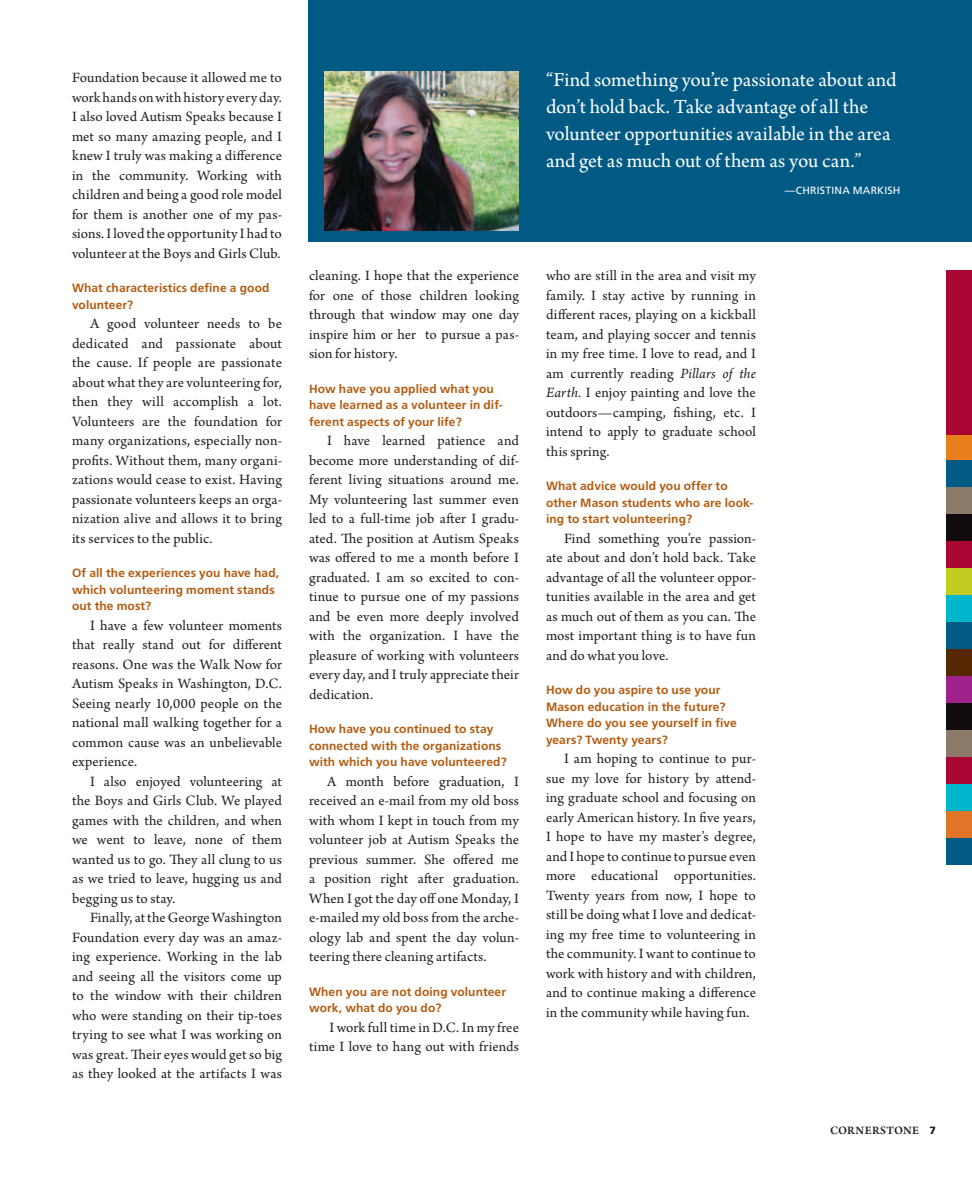
<style>
.page{position:relative;width:972px;height:1188px;background:#fff}
.page>*{position:absolute;margin:0;border:0;box-sizing:border-box;transform-origin:0 0}
.t1{font:21px/27px "Arno Pro";letter-spacing:-.005em;color:#fff}
.t2{font:15px/19.5px "Arno Pro";letter-spacing:.005em;color:#231f20;text-align:justify}
.t3{font:700 12px/16.5px "Frutiger";letter-spacing:.01em;color:#b25c11}
.t4{font:600 12px "Arno Pro";letter-spacing:.02em;color:#231f20}
.t5{font:10.5px "Frutiger";letter-spacing:.07em;color:#fff}
.s1{font-style:italic}
.s2{font-family:"Frutiger";font-weight:900;font-size:10.5px}
</style>
<div class="page">
<div style="left:946px;top:838px;width:26px;height:27px;background:#005a84"></div>
<div style="left:946px;top:622px;width:26px;height:27px;background:#005a84"></div>
<div style="left:946px;top:730px;width:26px;height:27px;background:#8a7a67"></div>
<div style="left:946px;top:514px;width:26px;height:27px;background:#130c0e"></div>
<div style="left:946px;top:784px;width:26px;height:27px;background:#00b6cc"></div>
<div style="left:946px;top:568px;width:26px;height:27px;background:#c2cd23"></div>
<div style="left:946px;top:676px;width:26px;height:27px;background:#9f218b"></div>
<div style="left:946px;top:460px;width:26px;height:27px;background:#005a84"></div>
<div style="left:946px;top:811px;width:26px;height:27px;background:#e07427"></div>
<div style="left:946px;top:595px;width:26px;height:27px;background:#00b6cc"></div>
<div style="left:946px;top:703px;width:26px;height:27px;background:#130c0e"></div>
<div style="left:946px;top:487px;width:26px;height:27px;background:#8a7a67"></div>
<div style="left:946px;top:757px;width:26px;height:27px;background:#ab0534"></div>
<div style="left:946px;top:541px;width:26px;height:27px;background:#ab0534"></div>
<div style="left:946px;top:649px;width:26px;height:27px;background:#572700"></div>
<div style="left:946px;top:433px;width:26px;height:27px;background:#e97e1d"></div>
<div style="left:946px;top:270px;width:26px;height:165px;background:#ab0534"></div>
<div style="left:309px;top:0;width:663px;height:241px;background:#005a84"></div>
<img style="left:325px;top:71px;width:194px;height:160px">
<p class="t2" style="left:72px;top:69px;width:212px">Foundation because it allowed me to work hands on with history every day.<br>I also loved Autism Speaks because I met so many amazing people, and I knew I truly was making a difference in the community. Working with children and being a good role model for them is another one of my pas&shy;sions. I loved the opportunity I had to volunteer at the Boys and Girls Club.</p>
<p class="t3" style="left:72px;top:280px;width:199px">What characteristics define a good volunteer?</p>
<p class="t2" style="left:72px;top:315px;width:212px;text-indent:18px">A good volunteer needs to be dedicated and passionate about the cause. If people are passionate about what they are volunteering for, then they will accomplish a lot.<br>Volunteers are the foundation for many organizations, especially non&shy;profits. Without them, many organi&shy;zations would cease to exist. Having passionate volunteers keeps an orga&shy;nization alive and allows it to bring its services to the public.</p>
<p class="t3" style="left:72px;top:565px;width:209px">Of all the experiences you have had, which volunteering moment stands out the most?</p>
<p class="t2" style="left:72px;top:616px;width:212px;text-indent:18px">I have a few volunteer moments that really stand out for different reasons. One was the Walk Now for Autism Speaks in Washington, D.C.<br>Seeing nearly 10,000 people on the national mall walking together for a common cause was an unbelievable experience.</p>
<p class="t2" style="left:72px;top:772px;width:212px;text-indent:18px">I also enjoyed volunteering at the Boys and Girls Club. We played games with the children, and when we went to leave, none of them wanted us to go. They all clung to us as we tried to leave, hugging us and begging us to stay.</p>
<p class="t2" style="left:72px;top:909px;width:212px;text-indent:18px">Finally, at the George Washington Foundation every day was an amaz&shy;ing experience. Working in the lab and seeing all the visitors come up to the window with their children who were standing on their tip-toes trying to see what I was working on was great. Their eyes would get so big as they looked at the artifacts I was</p>
<h1 class="t1" style="left:546px;top:68px;width:352px">“Find something you’re passionate about and don’t hold back. Take advantage of all the volunteer opportunities available in the area and get as much out of them as you can.”</h1>
<p class="t5" style="left:785px;top:184px;width:117px">—CHRISTINA MARKISH</p>
<p class="t2" style="left:309px;top:267px;width:211px">cleaning. I hope that the experience for one of those children looking through that window may one day inspire him or her to pursue a pas&shy;sion for history.</p>
<p class="t3" style="left:309px;top:380px;width:195px">How have you applied what you have learned as a volunteer in dif&shy;ferent aspects of your life?</p>
<p class="t2" style="left:309px;top:432px;width:212px;text-indent:18px">I have learned patience and become more understanding of dif&shy;ferent living situations around me.<br>My volunteering last summer even led to a full-time job after I gradu&shy;ated. The position at Autism Speaks was offered to me a month before I graduated. I am so excited to con&shy;tinue to pursue one of my passions and be even more deeply involved with the organization. I have the pleasure of working with volunteers every day, and I truly appreciate their dedication.</p>
<p class="t3" style="left:309px;top:721px;width:199px">How have you continued to stay connected with the organizations with which you have volunteered?</p>
<p class="t2" style="left:309px;top:772px;width:211px;text-indent:18px">A month before graduation, I received an e-mail from my old boss with whom I kept in touch from my volunteer job at Autism Speaks the previous summer. She offered me a position right after graduation.<br>When I got the day off one Monday, I e-mailed my old boss from the arche&shy;ology lab and spent the day volun&shy;teering there cleaning artifacts.</p>
<p class="t3" style="left:309px;top:983px;width:199px">When you are not doing volunteer work, what do you do?</p>
<p class="t2" style="left:309px;top:1018px;width:211px;text-align:right">I work full time in D.C. In my free time I love to hang out with friends</p>
<p class="t2" style="left:546px;top:267px;width:212px">who are still in the area and visit my family. I stay active by running in different races, playing on a kickball team, and playing soccer and tennis in my free time. I love to read, and I am currently reading <span class="s1">Pillars of the Earth.</span> I enjoy painting and love the outdoors—camping, fishing, etc. I intend to apply to graduate school this spring.</p>
<p class="t3" style="left:546px;top:478px;width:209px">What advice would you offer to other Mason students who are look&shy;ing to start volunteering?</p>
<p class="t2" style="left:546px;top:529px;width:212px;text-indent:18px">Find something you’re passion&shy;ate about and don’t hold back. Take advantage of all the volunteer oppor&shy;tunities available in the area and get as much out of them as you can. The most important thing is to have fun and do what you love.</p>
<p class="t3" style="left:546px;top:682px;width:192px">How do you aspire to use your<br>Mason education in the future?<br>Where do you see yourself in five years? Twenty years?</p>
<p class="t2" style="left:546px;top:750px;width:212px;text-indent:18px">I am hoping to continue to pur&shy;sue my love for history by attend&shy;ing graduate school and focusing on early American history. In five years, I hope to have my master’s degree, and I hope to continue to pursue even more educational opportunities.<br>Twenty years from now, I hope to still be doing what I love and dedicat&shy;ing my free time to volunteering in the community. I want to continue to work with history and with children, and to continue making a difference in the community while having fun.</p>
<p class="t4" style="left:830px;top:1123px;width:107px">Cornerstone <span class="s2">7</span></p>
</div>
